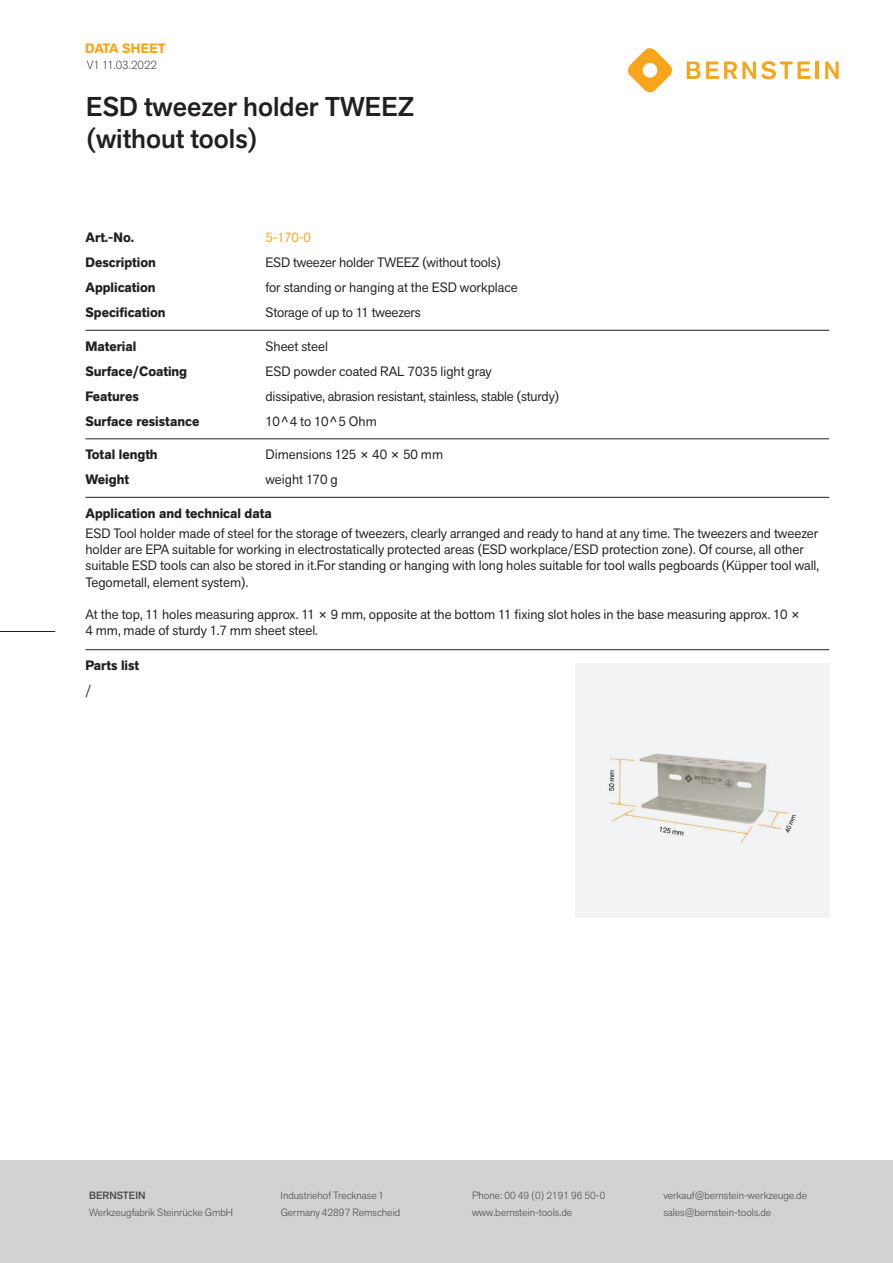
<style>
.page{position:relative;width:893px;height:1263px;background:#fff}
.page>*{position:absolute;margin:0;border:0;box-sizing:border-box;transform-origin:0 0}
.t1{font:500 27px/32.4px "Akzid Grtsk Next";color:#231f20}
.t2{font:13.5px/16.2px "Akzid Grtsk Next";color:#231f20}
.t3{font:700 13.5px "Akzid Grtsk Next";color:#231f20}
.t4{font:700 13.5px "Akzid Grtsk Next";letter-spacing:-.01em;color:#f9a51b}
.t5{font:13.5px "Akzid Grtsk Next";color:#f9a51b}
.t6{font:300 12px "Akzid Grtsk Next";color:#4b4c4d}
.t7{font:300 10.5px "Akzid Grtsk Next";color:#4b4c4d}
.t8{font:500 10.5px "Akzid Grtsk Next";color:#4b4c4d}
</style>
<div class="page">
<div style="left:0;top:1161px;width:893px;height:102px;background:#d1d2d4"></div>
<hr style="left:86px;top:330px;width:743px;height:1px;background:#231f20">
<hr style="left:86px;top:439px;width:743px;height:1px;background:#231f20">
<hr style="left:86px;top:497px;width:743px;height:1px;background:#231f20">
<hr style="left:86px;top:649px;width:743px;height:1px;background:#231f20">
<div style="left:575px;top:663px;width:254px;height:255px;background:#f2f3f4"></div>
<img style="left:609px;top:753px;width:187px;height:91px">
<hr style="left:0;top:631px;width:55px;height:1px;background:#231f20">
<svg style="left:627px;top:48px;width:45px;height:45px"></svg>
<svg style="left:687px;top:61px;width:123px;height:18px"></svg>
<hr style="left:815px;top:62px;width:4px;height:17px;background:#f9a51b">
<svg style="left:825px;top:62px;width:14px;height:17px"></svg>
<p class="t4" style="left:85px;top:39px;width:82px">DATA SHEET</p>
<p class="t6" style="left:87px;top:57px;width:72px">V1 11.03.2022</p>
<h1 class="t1" style="left:86px;top:90px;width:329px">ESD tweezer holder TWEEZ (without tools)</h1>
<p class="t3" style="left:86px;top:229px;width:50px">Art.-No.</p>
<p class="t5" style="left:265px;top:229px;width:47px">5-170-0</p>
<p class="t3" style="left:86px;top:254px;width:72px">Description</p>
<p class="t2" style="left:265px;top:254px;width:237px">ESD tweezer holder TWEEZ (without tools)</p>
<p class="t3" style="left:86px;top:279px;width:72px">Application</p>
<p class="t2" style="left:265px;top:279px;width:254px">for standing or hanging at the ESD workplace</p>
<p class="t3" style="left:86px;top:304px;width:82px">Specification</p>
<p class="t2" style="left:265px;top:304px;width:157px">Storage of up to 11 tweezers</p>
<p class="t3" style="left:86px;top:337px;width:52px">Material</p>
<p class="t2" style="left:265px;top:338px;width:64px">Sheet steel</p>
<p class="t3" style="left:86px;top:362px;width:103px">Surface/Coating</p>
<p class="t2" style="left:265px;top:363px;width:228px">ESD powder coated RAL 7035 light gray</p>
<p class="t3" style="left:86px;top:387px;width:55px">Features</p>
<p class="t2" style="left:265px;top:388px;width:295px">dissipative, abrasion resistant, stainless, stable (sturdy)</p>
<p class="t3" style="left:86px;top:412px;width:115px">Surface resistance</p>
<p class="t2" style="left:265px;top:413px;width:113px">10^4 to 10^5 Ohm</p>
<p class="t3" style="left:86px;top:446px;width:74px">Total length</p>
<p class="t2" style="left:265px;top:446px;width:179px">Dimensions 125 × 40 × 50 mm</p>
<p class="t3" style="left:86px;top:471px;width:45px">Weight</p>
<p class="t2" style="left:265px;top:471px;width:74px">weight 170 g</p>
<p class="t3" style="left:86px;top:504px;width:188px">Application and technical data</p>
<p class="t2" style="left:86px;top:525px;width:735px">ESD Tool holder made of steel for the storage of tweezers, clearly arranged and ready to hand at any time. The tweezers and tweezer holder are EPA suitable for working in electrostatically protected areas (ESD workplace/ESD protection zone). Of course, all other suitable ESD tools can also be stored in it.For standing or hanging with long holes suitable for tool walls pegboards (Küpper tool wall, Tegometall, element system).</p>
<p class="t2" style="left:86px;top:606px;width:716px">At the top, 11 holes measuring approx. 11 × 9 mm, opposite at the bottom 11 fixing slot holes in the base measuring approx. 10 ×<br>4 mm, made of sturdy 1.7 mm sheet steel.</p>
<p class="t3" style="left:86px;top:656px;width:55px">Parts list</p>
<p class="t2" style="left:86px;top:682px;width:7px">/</p>
<p class="t8" style="left:89px;top:1189px;width:58px">BERNSTEIN</p>
<p class="t7" style="left:281px;top:1189px;width:105px">Industriehof Trecknase 1</p>
<p class="t7" style="left:472px;top:1189px;width:135px">Phone: 00 49 (0) 2191 96 50-0</p>
<p class="t7" style="left:663px;top:1189px;width:145px">verkauf@bernstein-werkzeuge.de</p>
<p class="t7" style="left:89px;top:1205px;width:145px">Werkzeugfabrik Steinrücke GmbH</p>
<p class="t7" style="left:281px;top:1205px;width:121px">Germany 42897 Remscheid</p>
<p class="t7" style="left:472px;top:1205px;width:102px">www.bernstein-tools.de</p>
<p class="t7" style="left:663px;top:1205px;width:109px">sales@bernstein-tools.de</p>
</div>
